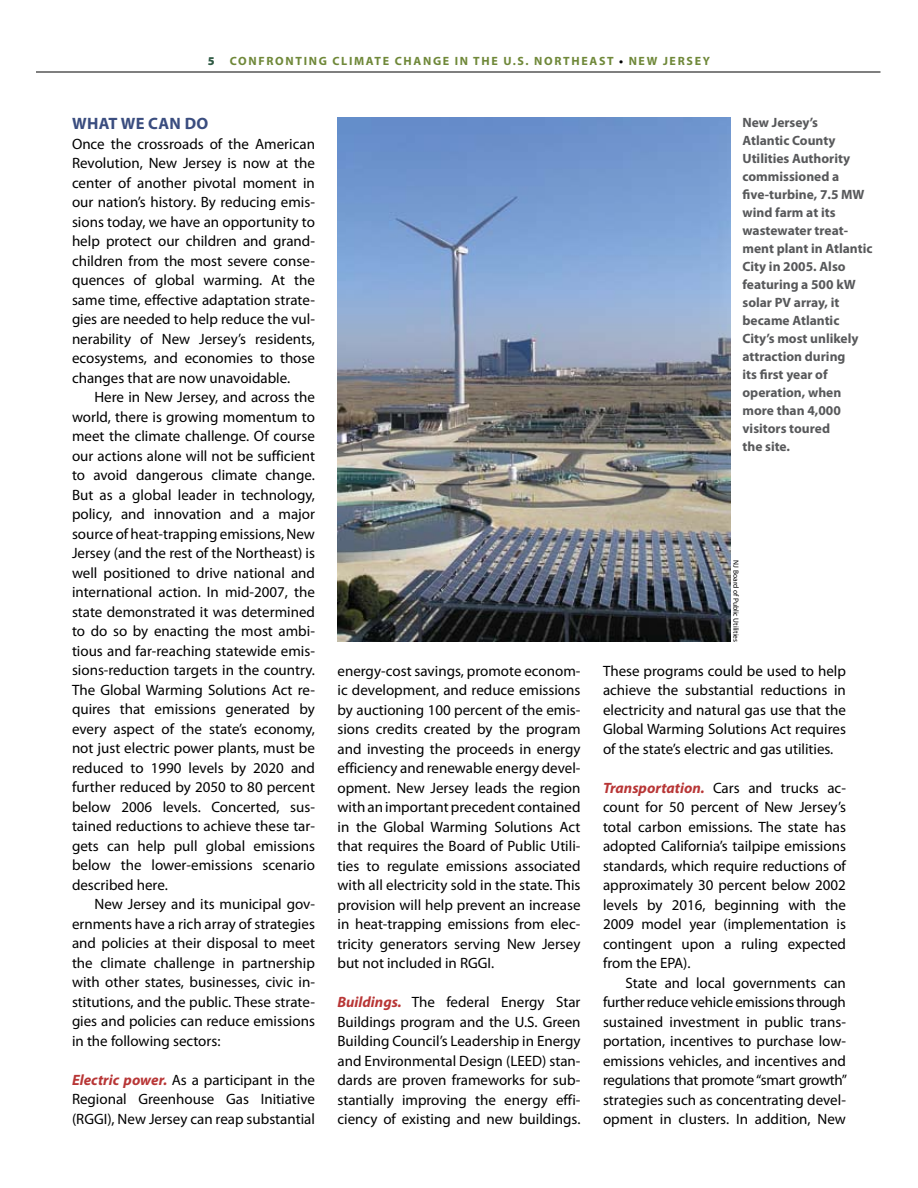
<style>
.page{position:relative;width:918px;height:1188px;background:#fff}
.page>*{position:absolute;margin:0;border:0;box-sizing:border-box;transform-origin:0 0}
.t1{font:700 16.5px "Myriad Pro";letter-spacing:.02em;color:#3a4d7f}
.t2{font:15px/19.5px "Myriad Pro";color:#000;text-align:justify}
.t3{font:700 13.5px/18px "Myriad Pro";color:#58595b}
.t4{font:700 12px "Myriad Pro";letter-spacing:.14em;color:#6f8839}
.t5{font:7.5px "Myriad Pro";color:#000}
.s1{color:#000}
.s2{font-weight:700;font-style:italic;color:#b83636}
</style>
<div class="page">
<hr style="left:36px;top:72px;width:844px;height:1px;background:#000">
<img style="left:338px;top:117px;width:392px;height:525px">
<p class="t4" style="left:230px;top:53px;width:481px">confront ing climat e change in the u.S. Northeast <span class="s1">•</span> new jers ey</p>
<p class="t1" style="left:72px;top:113px;width:138px">What We Can Do</p>
<p class="t2" style="left:72px;top:134px;width:245px">Once the crossroads of the American Revolution, New Jersey is now at the center of another pivotal moment in our nation’s history. By reducing emis&shy;sions today, we have an opportunity to help protect our children and grand&shy;children from the most severe conse&shy;quences of global warming. At the same time, effective adaptation strate&shy;gies are needed to help reduce the vul&shy;nerability of New Jersey’s residents, ecosystems, and economies to those changes that are now unavoidable.</p>
<p class="t2" style="left:72px;top:387px;width:245px;text-indent:22px">Here in New Jersey, and across the world, there is growing momentum to meet the climate challenge. Of course our actions alone will not be sufficient to avoid dangerous climate change.<br>But as a global leader in technology, policy, and innovation and a major source of heat-trapping emissions, New Jersey (and the rest of the Northeast) is well positioned to drive national and international action. In mid-2007, the state demonstrated it was determined to do so by enacting the most ambi&shy;tious and far-reaching statewide emis&shy;sions-reduction targets in the country.<br>The Global Warming Solutions Act re&shy;quires that emissions generated by every aspect of the state’s economy, not just electric power plants, must be reduced to 1990 levels by 2020 and further reduced by 2050 to 80 percent below 2006 levels. Concerted, sus&shy;tained reductions to achieve these tar&shy;gets can help pull global emissions below the lower-emissions scenario described here.</p>
<p class="t2" style="left:72px;top:894px;width:245px;text-indent:22px">New Jersey and its municipal gov&shy;ernments have a rich array of strategies and policies at their disposal to meet the climate challenge in partnership with other states, businesses, civic in&shy;stitutions, and the public. These strate&shy;gies and policies can reduce emissions in the following sectors:</p>
<p class="t2" style="left:72px;top:1070px;width:245px"><span class="s2">Electric power.</span> As a participant in the Regional Greenhouse Gas Initiative (RGGI), New Jersey can reap substantial</p>
<p class="t3" style="left:742px;top:113px;width:131px">New Jersey’s<br>Atlantic County<br>Utilities Authority commissioned a five-turbine, 7.5 MW wind farm at its wastewater treat&shy;ment plant in Atlantic<br>City in 2005. Also featuring a 500 kW solar PV array, it became Atlantic<br>City’s most unlikely attraction during<br>its first year of operation, when more than 4,000 visitors toured<br>the site.</p>
<p class="t2" style="left:338px;top:661px;width:245px">energy-cost savings, promote econom&shy;ic development, and reduce emissions by auctioning 100 percent of the emis&shy;sions credits created by the program and investing the proceeds in energy efficiency and renewable energy devel&shy;opment. New Jersey leads the region with an important precedent contained in the Global Warming Solutions Act that requires the Board of Public Utili&shy;ties to regulate emissions associated with all electricity sold in the state. This provision will help prevent an increase in heat-trapping emissions from elec&shy;tricity generators serving New Jersey but not included in RGGI.</p>
<p class="t2" style="left:338px;top:992px;width:245px"><span class="s2">Buildings.</span> The federal Energy Star Buildings program and the U.S. Green Building Council’s Leadership in Energy and Environmental Design (LEED) stan&shy;dards are proven frameworks for sub&shy;stantially improving the energy effi&shy;ciency of existing and new buildings.</p>
<p class="t5" style="left:741px;top:560px;width:83px;rotate:90deg">NJ Board of Public Utilities</p>
<p class="t2" style="left:603px;top:661px;width:245px">These programs could be used to help achieve the substantial reductions in electricity and natural gas use that the Global Warming Solutions Act requires of the state’s electric and gas utilities.</p>
<p class="t2" style="left:603px;top:778px;width:245px"><span class="s2">Transportation.</span> Cars and trucks ac&shy;count for 50 percent of New Jersey’s total carbon emissions. The state has adopted California’s tailpipe emissions standards, which require reductions of approximately 30 percent below 2002 levels by 2016, beginning with the 2009 model year (implementation is contingent upon a ruling expected from the EPA).</p>
<p class="t2" style="left:603px;top:973px;width:246px;text-indent:22px">State and local governments can further reduce vehicle emissions through sustained investment in public trans&shy;portation, incentives to purchase low&shy;emissions vehicles, and incentives and regulations that promote “smart growth” strategies such as concentrating devel&shy;opment in clusters. In addition, New</p>
</div>
